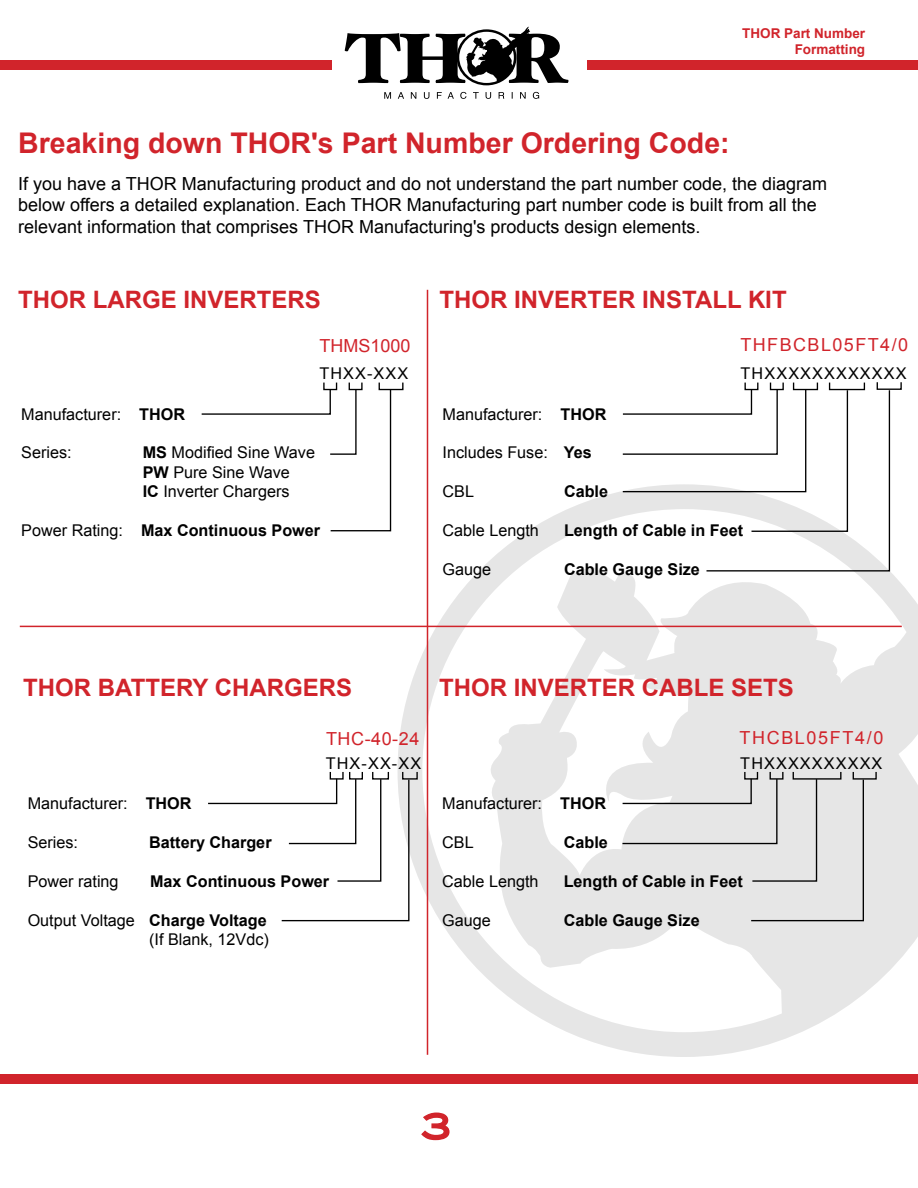
<style>
.page{position:relative;width:918px;height:1188px;background:#fff}
.page>*{position:absolute;margin:0;border:0;box-sizing:border-box;transform-origin:0 0}
.t1{font:35.1px "Blair Md ITCTT Medium";color:#d1242b}
.t2{font:700 28.5px "Arial";color:#d1242b}
.t3{font:700 24px "Arial";color:#d1242b}
.t4{font:18px/21.6px "Arial";color:#000}
.t5{font:18px "Arial";letter-spacing:.08em;color:#d1242b}
.t6{font:18px "Arial";color:#d1242b}
.t7{font:16.2px/19.5px "Arial";color:#000}
.t8{font:700 16.2px "Arial";color:#000}
.t9{font:16.2px "Arial";letter-spacing:.07em;color:#000}
.t10{font:700 13.5px/16.2px "Arial";color:#d1242b;text-align:right}
.s1{font-weight:700}
.s2{font-weight:400}
</style>
<div class="page">
<div style="left:0;top:1074px;width:918px;height:10px;background:#d1242b"></div>
<svg style="left:421px;top:1112px;width:29px;height:29px"></svg>
<svg style="left:398px;top:369px;width:520px;height:688px"></svg>
<svg style="left:201px;top:381px;width:203px;height:151px"></svg>
<svg style="left:621px;top:381px;width:281px;height:191px"></svg>
<svg style="left:621px;top:771px;width:256px;height:151px;background:#dedede"></svg>
<svg style="left:208px;top:771px;width:210px;height:151px"></svg>
<hr style="left:427px;top:290px;width:1px;height:765px;background:#d1242b">
<hr style="left:20px;top:626px;width:882px;height:1px;background:#d1242b">
<svg style="left:345px;top:27px;width:223px;height:58px"></svg>
<svg style="left:384px;top:92px;width:7px;height:7px"></svg>
<svg style="left:398px;top:92px;width:6px;height:7px"></svg>
<svg style="left:411px;top:92px;width:5px;height:7px"></svg>
<svg style="left:424px;top:92px;width:5px;height:7px"></svg>
<svg style="left:437px;top:92px;width:5px;height:7px"></svg>
<svg style="left:448px;top:92px;width:6px;height:7px"></svg>
<svg style="left:460px;top:92px;width:6px;height:7px"></svg>
<svg style="left:473px;top:92px;width:6px;height:7px"></svg>
<svg style="left:486px;top:92px;width:5px;height:7px"></svg>
<svg style="left:499px;top:92px;width:5px;height:7px"></svg>
<svg style="left:520px;top:92px;width:6px;height:7px"></svg>
<svg style="left:533px;top:92px;width:6px;height:7px"></svg>
<div style="left:0;top:61px;width:331px;height:9px;background:#d1242b"></div>
<div style="left:588px;top:61px;width:330px;height:9px;background:#d1242b"></div>
<p class="t10" style="left:742px;top:25px;width:125px">THOR Part Number<br>Formatting</p>
<h2 class="t2" style="left:18px;top:124px;width:713px">Breaking down THOR's Part Number Ordering Code:</h2>
<p class="t4" style="left:18px;top:173px;width:811px">If you have a THOR Manufacturing product and do not understand the part number code, the diagram below offers a detailed explanation. Each THOR Manufacturing part number code is built from all the relevant information that comprises THOR Manufacturing's products design elements.</p>
<h3 class="t3" style="left:18px;top:283px;width:304px">THOR LARGE INVERTERS</h3>
<h3 class="t3" style="left:440px;top:283px;width:349px">THOR INVERTER INSTALL KIT</h3>
<p class="t6" style="left:320px;top:334px;width:93px">THMS1000</p>
<p class="t5" style="left:740px;top:333px;width:169px">THFBCBL05FT4/0</p>
<p class="t7" style="left:319px;top:364px;width:90px">THXX-XXX</p>
<p class="t7" style="left:21px;top:404px;width:165px">Manufacturer: <span class="s1">THOR</span></p>
<p class="t7" style="left:21px;top:443px;width:52px">Series:</p>
<p class="t7" style="left:143px;top:443px;width:174px"><span class="s1">MS</span> Modified Sine Wave<br><span class="s1">PW</span> Pure Sine Wave<br><span class="s1">IC</span> Inverter Chargers</p>
<p class="t8" style="left:21px;top:520px;width:300px"><span class="s2">Power Rating:</span> Max Continuous Power</p>
<p class="t9" style="left:741px;top:363px;width:168px">THXXXXXXXXXXXX</p>
<p class="t7" style="left:443px;top:404px;width:165px">Manufacturer: <span class="s1">THOR</span></p>
<p class="t7" style="left:443px;top:443px;width:151px">Includes Fuse: <span class="s1">Yes</span></p>
<p class="t7" style="left:443px;top:482px;width:33px">CBL</p>
<p class="t8" style="left:564px;top:481px;width:46px">Cable</p>
<p class="t7" style="left:443px;top:521px;width:98px">Cable Length</p>
<p class="t8" style="left:564px;top:520px;width:181px">Length of Cable in Feet</p>
<p class="t7" style="left:443px;top:560px;width:50px">Gauge</p>
<p class="t8" style="left:564px;top:559px;width:137px">Cable Gauge Size</p>
<h3 class="t3" style="left:23px;top:671px;width:330px">THOR BATTERY CHARGERS</h3>
<h3 class="t3" style="left:439px;top:671px;width:356px">THOR INVERTER CABLE SETS</h3>
<p class="t5" style="left:326px;top:727px;width:95px">THC-40-24</p>
<p class="t5" style="left:739px;top:726px;width:145px">THCBL05FT4/0</p>
<p class="t7" style="left:326px;top:753px;width:97px">THX-XX-XX</p>
<p class="t7" style="left:28px;top:794px;width:165px">Manufacturer: <span class="s1">THOR</span></p>
<p class="t7" style="left:28px;top:833px;width:52px">Series:</p>
<p class="t8" style="left:149px;top:831px;width:124px">Battery Charger</p>
<p class="t7" style="left:28px;top:871px;width:92px">Power rating</p>
<p class="t8" style="left:150px;top:870px;width:181px">Max Continuous Power</p>
<p class="t7" style="left:28px;top:910px;width:243px;text-align:right">Output Voltage <span class="s1">Charge Voltage </span>(If Blank, 12Vdc)</p>
<p class="t9" style="left:740px;top:752px;width:144px">THXXXXXXXXXX</p>
<p class="t7" style="left:442px;top:794px;width:165px">Manufacturer: <span class="s1">THOR</span></p>
<p class="t7" style="left:442px;top:833px;width:33px">CBL</p>
<p class="t8" style="left:564px;top:831px;width:46px">Cable</p>
<p class="t7" style="left:442px;top:871px;width:98px">Cable Length</p>
<p class="t8" style="left:564px;top:870px;width:181px">Length of Cable in Feet</p>
<p class="t7" style="left:442px;top:910px;width:50px">Gauge</p>
<p class="t8" style="left:564px;top:909px;width:137px">Cable Gauge Size</p>
<h1 class="t1" style="left:422px;top:1098px;width:32px">3</h1>
</div>
